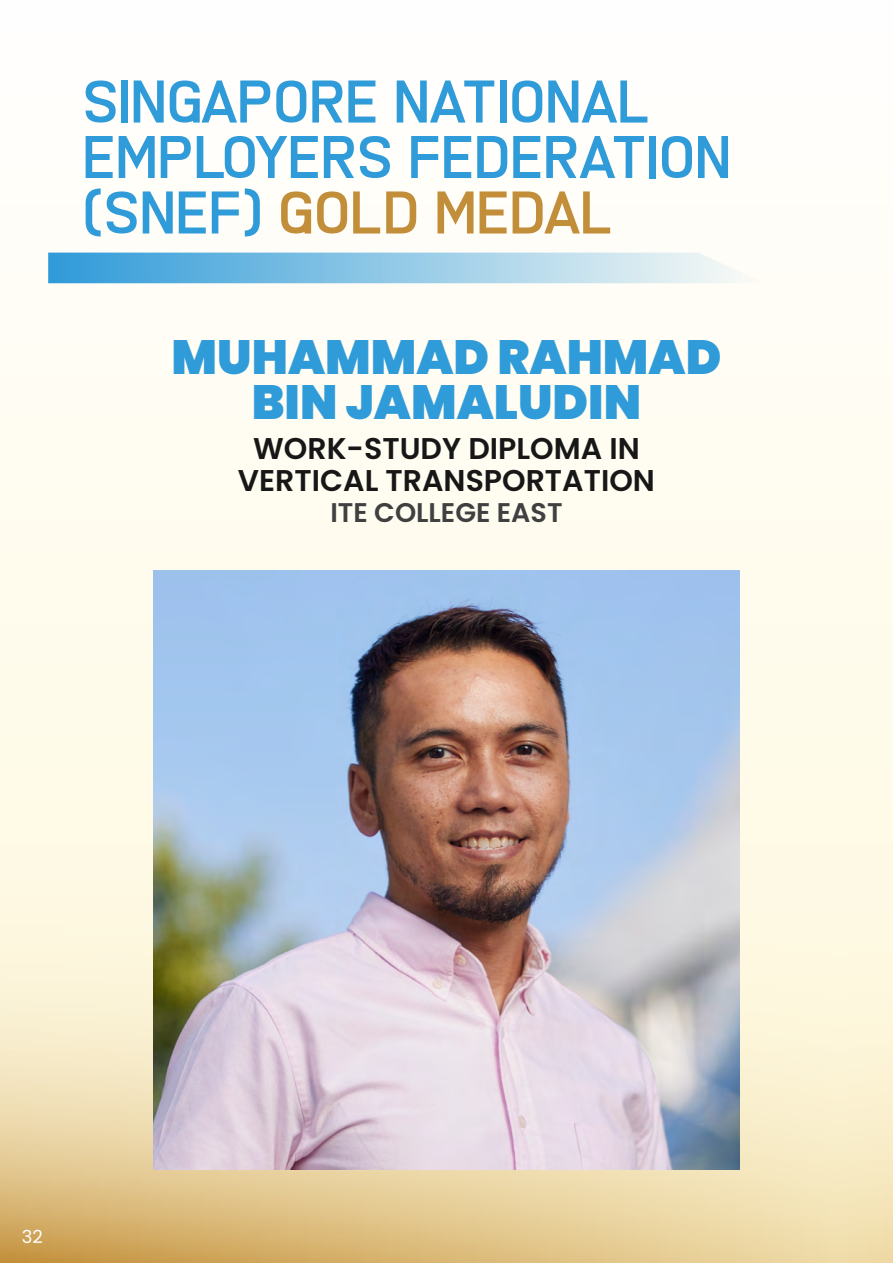
<style>
.page{position:relative;width:893px;height:1263px;background:#fffdf5}
.page>*{position:absolute;margin:0;border:0;box-sizing:border-box;transform-origin:0 0}
.t1{font:61.5px/55.5px "Fine Allie";color:#309bd9}
.t2{font:900 48px/45px "Poppins";color:#309bd9;text-align:center}
.t3{font:600 30px/31.5px "Poppins";color:#171717;text-align:center}
.t4{font:600 27px "Poppins";color:#404040}
.t5{font:18px "Poppins";color:#fff}
.s1{color:#c28e3a}
</style>
<div class="page">
<svg style="left:0;top:735px;width:893px;height:528px"></svg>
<img style="left:153px;top:571px;width:587px;height:598px">
<svg style="left:48px;top:253px;width:687px;height:30px;background:#91c9e6"></svg>
<p class="t1" style="left:83px;top:75px;width:650px">SINGAPORE NATIONAL<br>EMPLOYERS FEDERATION (SNEF) <span class="s1">GOLD MEDAL</span></p>
<p class="t2" style="left:172px;top:334px;width:551px">MUHAMMAD RAHMAD<br>BIN JAMALUDIN</p>
<p class="t3" style="left:238px;top:433px;width:418px">WORK-STUDY DIPLOMA IN<br>VERTICAL TRANSPORTATION</p>
<p class="t4" style="left:330px;top:497px;width:234px">ITE COLLEGE EAST</p>
<p class="t5" style="left:22px;top:1226px;width:22px">32</p>
</div>
